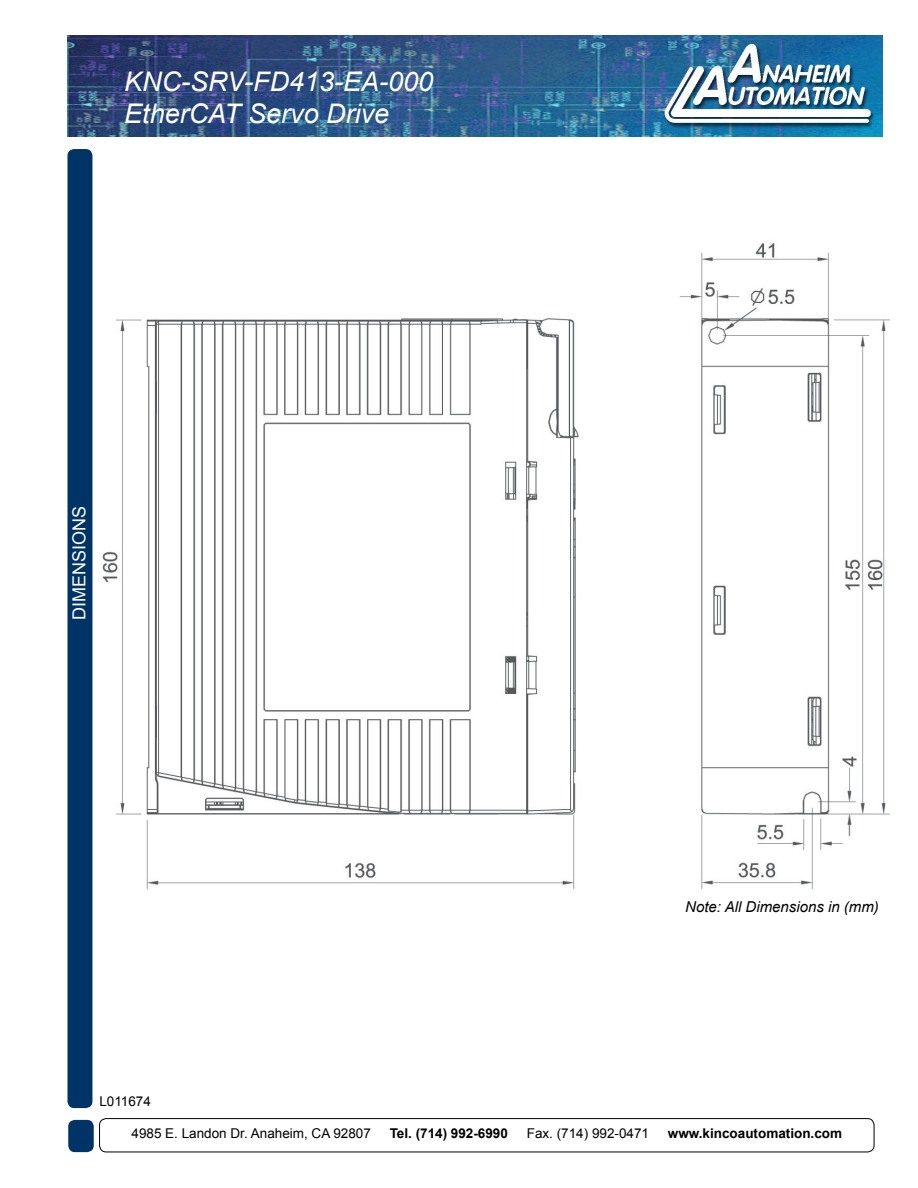
<style>
.page{position:relative;width:918px;height:1188px;background:#fff}
.page>*{position:absolute;margin:0;border:0;box-sizing:border-box;transform-origin:0 0}
.t1{font:italic 27px/32.4px "Arial";color:#fff}
.t2{font:18px "Arial";color:#fff}
.t3{font:italic 15px "Arial";color:#000}
.t4{font:13.5px "Arial";color:#000}
.t5{font:700 13.5px "Arial";color:#000}
</style>
<div class="page">
<div style="left:68px;top:1120px;width:26px;height:32px;background:#036;border-radius:7px"></div>
<div style="left:99px;top:1118px;width:775px;height:34px;border:1px solid #000;border-radius:7px"></div>
<img style="left:68px;top:35px;width:815px;height:101px">
<div style="left:68px;top:149px;width:24px;height:959px;background:#036;border-radius:7px"></div>
<img style="left:102px;top:242px;width:787px;height:648px">
<h1 class="t1" style="left:124px;top:66px;width:311px">KNC-SRV-FD413-EA-000<br>EtherCAT Servo Drive</h1>
<h2 class="t2" style="left:67px;top:620px;width:116px;rotate:-90deg">DIMENSIONS</h2>
<p class="t3" style="left:685px;top:897px;width:195px">Note: All Dimensions in (mm)</p>
<p class="t4" style="left:99px;top:1092px;width:53px">L011674</p>
<p class="t4" style="left:132px;top:1124px;width:241px">4985 E. Landon Dr. Anaheim, CA 92807</p>
<p class="t5" style="left:390px;top:1124px;width:120px">Tel. (714) 992-6990</p>
<p class="t4" style="left:527px;top:1124px;width:124px">Fax. (714) 992-0471</p>
<p class="t5" style="left:668px;top:1124px;width:176px">www.kincoautomation.com</p>
</div>
